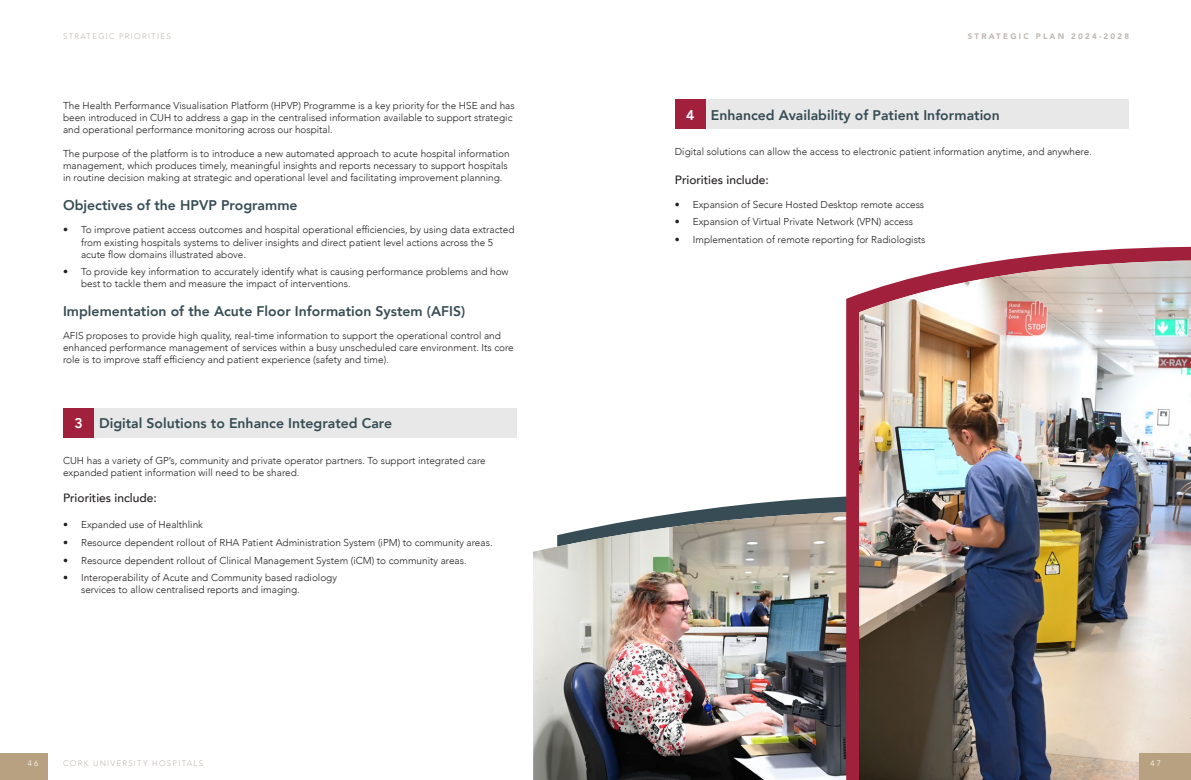
<style>
.page{position:relative;width:1191px;height:780px;background:#fff}
.page>*{position:absolute;margin:0;border:0;box-sizing:border-box;transform-origin:0 0}
.Heading_2{font:800 14px "Avenir";color:#374c54}
.Body_Copy{font:500 12px "Avenir";color:#231f20}
.Body_Copy-2{font:300 10px/12px "Avenir";color:#231f20}
.t1{font:300 8px "Avenir";letter-spacing:.15em;color:#c0b9b5}
.t2{font:900 8px "Avenir";letter-spacing:.28em;color:#c0b9b5}
.t3{font:300 8px "Avenir";color:#fff}
.s1{color:#fff}
</style>
<div class="page">
<svg style="left:749px;top:496px;width:97px;height:8px"></svg>
<svg style="left:692px;top:504px;width:154px;height:7px"></svg>
<img style="left:533px;top:511px;width:313px;height:269px">
<svg style="left:846px;top:246px;width:345px;height:534px;fill:#a1213d"></svg>
<img style="left:859px;top:260px;width:332px;height:520px">
<div style="left:94px;top:407px;width:423px;height:30px;background:#e8e8e8"></div>
<div style="left:63px;top:407px;width:31px;height:30px;background:#a1213d"></div>
<div style="left:706px;top:99px;width:422px;height:30px;background:#e8e8e8"></div>
<div style="left:675px;top:99px;width:31px;height:30px;background:#a1213d"></div>
<div style="left:0;top:753px;width:47px;height:27px;background:#b7a180"></div>
<div style="left:1140px;top:753px;width:51px;height:27px;background:#b7a180"></div>
<p class="t1" style="left:63px;top:32px;width:109px">STRATEGIC PRIORITIES</p>
<p class="t2" style="left:967px;top:30px;width:163px">STRATEGIC PLAN 2024-2028</p>
<p class="Body_Copy-2" style="left:63px;top:100px;width:453px">The Health Performance Visualisation Platform (HPVP) Programme is a key priority for the HSE and has been introduced in CUH to address a gap in the centralised information available to support strategic and operational performance monitoring across our hospital.</p>
<p class="Body_Copy-2" style="left:63px;top:148px;width:448px">The purpose of the platform is to introduce a new automated approach to acute hospital information management, which produces timely, meaningful insights and reports necessary to support hospitals in routine decision making at strategic and operational level and facilitating improvement planning.</p>
<p class="Heading_2" style="left:63px;top:194px;width:236px">Objectives of the HPVP Programme</p>
<p class="Body_Copy-2" style="left:81px;top:224px;width:435px;text-indent:-18px">• To improve patient access outcomes and hospital operational efficiencies, by using data extracted from existing hospitals systems to deliver insights and direct patient level actions across the 5 acute flow domains illustrated above.</p>
<p class="Body_Copy-2" style="left:81px;top:266px;width:429px;text-indent:-18px">• To provide key information to accurately identify what is causing performance problems and how best to tackle them and measure the impact of interventions.</p>
<p class="Heading_2" style="left:63px;top:300px;width:404px">Implementation of the Acute Floor Information System (AFIS)</p>
<p class="Body_Copy-2" style="left:63px;top:330px;width:452px">AFIS proposes to provide high quality, real-time information to support the operational control and enhanced performance management of services within a busy unscheduled care environment. Its core role is to improve staff efficiency and patient experience (safety and time).</p>
<p class="Heading_2" style="left:74px;top:412px;width:319px"><span class="s1">3</span> Digital Solutions to Enhance Integrated Care</p>
<p class="Body_Copy-2" style="left:63px;top:454px;width:424px">CUH has a variety of GP’s, community and private operator partners. To support integrated care expanded patient information will need to be shared.</p>
<p class="Body_Copy" style="left:63px;top:487px;width:95px">Priorities include:</p>
<p class="Body_Copy-2" style="left:63px;top:519px;width:141px">• Expanded use of Healthlink</p>
<p class="Body_Copy-2" style="left:63px;top:536px;width:431px">• Resource dependent rollout of RHA Patient Administration System (iPM) to community areas.</p>
<p class="Body_Copy-2" style="left:63px;top:554px;width:405px">• Resource dependent rollout of Clinical Management System (iCM) to community areas.</p>
<p class="Body_Copy-2" style="left:81px;top:572px;width:257px;text-indent:-18px">• Interoperability of Acute and Community based radiology services to allow centralised reports and imaging.</p>
<p class="Heading_2" style="left:686px;top:104px;width:315px"><span class="s1">4</span> Enhanced Availability of Patient Information</p>
<p class="Body_Copy-2" style="left:675px;top:145px;width:418px">Digital solutions can allow the access to electronic patient information anytime, and anywhere.</p>
<p class="Body_Copy" style="left:675px;top:169px;width:95px">Priorities include:</p>
<p class="Body_Copy-2" style="left:675px;top:198px;width:251px">• Expansion of Secure Hosted Desktop remote access</p>
<p class="Body_Copy-2" style="left:675px;top:216px;width:239px">• Expansion of Virtual Private Network (VPN) access</p>
<p class="Body_Copy-2" style="left:675px;top:233px;width:252px">• Implementation of remote reporting for Radiologists</p>
<p class="t1" style="left:63px;top:759px;width:142px">CORK UNIVERSITY HOSPITALS</p>
<p class="t3" style="left:28px;top:759px;width:12px">4 6</p>
<p class="t3" style="left:1150px;top:759px;width:12px">4 7</p>
</div>
